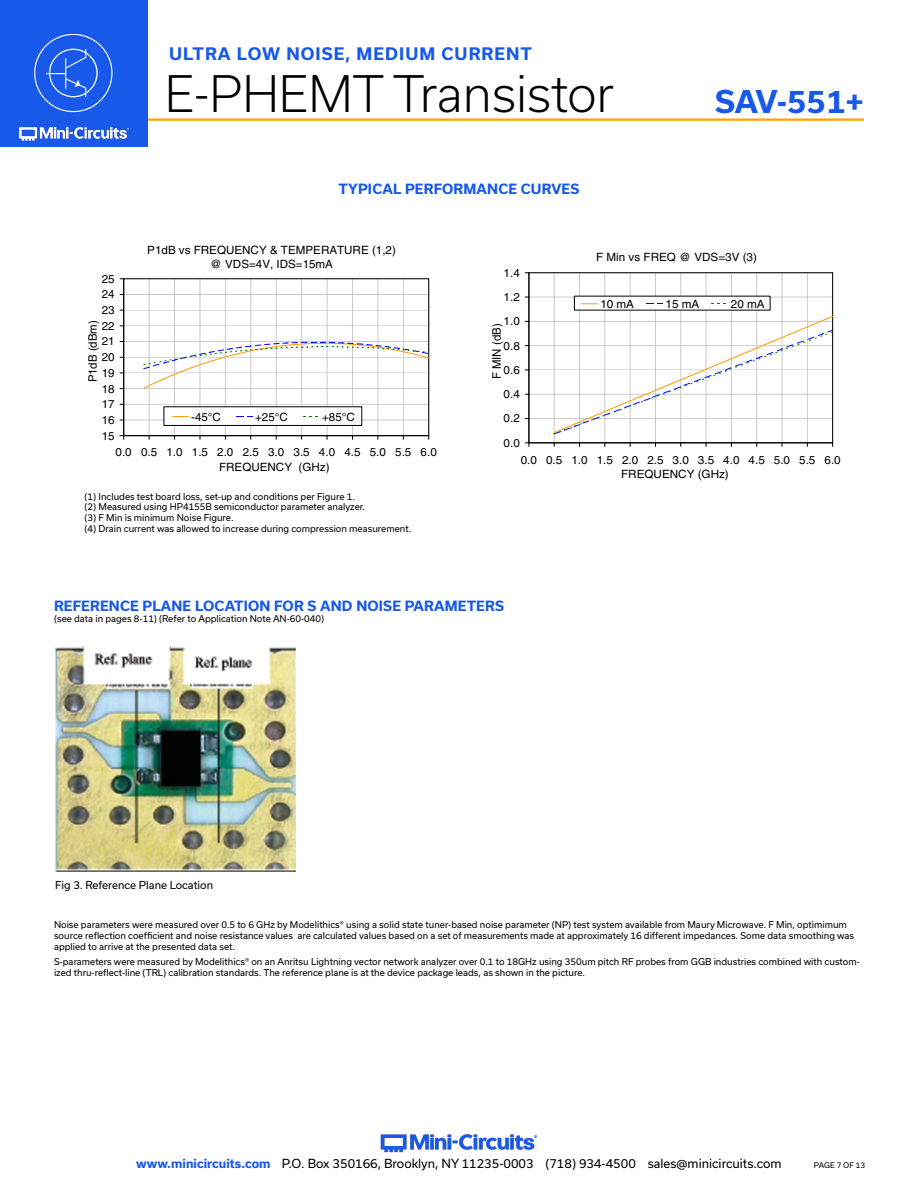
<style>
.page{position:relative;width:918px;height:1188px;background:#fff}
.page>*{position:absolute;margin:0;border:0;box-sizing:border-box;transform-origin:0 0}
.t1{font:300 48px "Usual";color:#000}
.t2{font:700 30px "Usual";letter-spacing:-.005em;color:#1859ea}
.t3{font:700 16.5px "Usual";letter-spacing:.065em;color:#1859ea}
.Blue_Headers{font:700 13.5px "Usual";letter-spacing:.015em;color:#1859ea}
.t4{font:12px "Usual";color:#000}
.t5{font:11.7px "Helvetica";color:#000}
.t6{font:11.55px "Helvetica";color:#000}
.t7{font:11.4px/14px "Helvetica";color:#000;text-align:center}
.Figure_text{font:10.5px "Usual";color:#000}
.Notes{font:9px/10.8px "Usual";color:#000}
.t8{font:7.5px "Usual";letter-spacing:-.01em;color:#000}
.s1{font-weight:700;color:#1859ea}
</style>
<div class="page">
<hr style="left:129px;top:118px;width:735px;height:3px;background:#ffa300">
<div style="left:0;top:0;width:147px;height:147px;background:#1859ea"></div>
<img style="left:19px;top:126px;width:110px;height:15px">
<svg style="left:34px;top:34px;width:78px;height:78px"></svg>
<img style="left:380px;top:1134px;width:158px;height:19px">
<hr style="left:124px;top:420px;width:305px;height:1px;background:#c7c9cb">
<hr style="left:124px;top:404px;width:305px;height:1px;background:#c7c9cb">
<hr style="left:124px;top:389px;width:305px;height:1px;background:#c7c9cb">
<hr style="left:124px;top:373px;width:305px;height:1px;background:#c7c9cb">
<hr style="left:124px;top:357px;width:305px;height:1px;background:#c7c9cb">
<hr style="left:124px;top:342px;width:305px;height:1px;background:#c7c9cb">
<hr style="left:124px;top:326px;width:305px;height:1px;background:#c7c9cb">
<hr style="left:124px;top:310px;width:305px;height:1px;background:#c7c9cb">
<hr style="left:124px;top:294px;width:305px;height:1px;background:#c7c9cb">
<hr style="left:149px;top:279px;width:1px;height:157px;background:#c7c9cb">
<hr style="left:174px;top:279px;width:1px;height:157px;background:#c7c9cb">
<hr style="left:200px;top:279px;width:1px;height:157px;background:#c7c9cb">
<hr style="left:225px;top:279px;width:1px;height:157px;background:#c7c9cb">
<hr style="left:251px;top:279px;width:1px;height:157px;background:#c7c9cb">
<hr style="left:276px;top:279px;width:1px;height:157px;background:#c7c9cb">
<hr style="left:301px;top:279px;width:1px;height:157px;background:#c7c9cb">
<hr style="left:327px;top:279px;width:1px;height:157px;background:#c7c9cb">
<hr style="left:352px;top:279px;width:1px;height:157px;background:#c7c9cb">
<hr style="left:378px;top:279px;width:1px;height:157px;background:#c7c9cb">
<hr style="left:403px;top:279px;width:1px;height:157px;background:#c7c9cb">
<hr style="left:123px;top:279px;width:1px;height:157px;background:#000">
<hr style="left:124px;top:435px;width:305px;height:1px;background:#000">
<svg style="left:143px;top:342px;width:287px;height:47px"></svg>
<div style="left:164px;top:407px;width:198px;height:18px;background:#fff"></div>
<svg style="left:173px;top:416px;width:15px;height:1px"></svg>
<svg style="left:236px;top:416px;width:17px;height:1px"></svg>
<hr style="left:529px;top:418px;width:304px;height:1px;background:#c7c9cb">
<hr style="left:529px;top:394px;width:304px;height:1px;background:#c7c9cb">
<hr style="left:529px;top:370px;width:304px;height:1px;background:#c7c9cb">
<hr style="left:529px;top:346px;width:304px;height:1px;background:#c7c9cb">
<hr style="left:529px;top:321px;width:304px;height:1px;background:#c7c9cb">
<hr style="left:529px;top:297px;width:304px;height:1px;background:#c7c9cb">
<hr style="left:554px;top:273px;width:1px;height:170px;background:#c7c9cb">
<hr style="left:579px;top:273px;width:1px;height:170px;background:#c7c9cb">
<hr style="left:605px;top:273px;width:1px;height:170px;background:#c7c9cb">
<hr style="left:630px;top:273px;width:1px;height:170px;background:#c7c9cb">
<hr style="left:655px;top:273px;width:1px;height:170px;background:#c7c9cb">
<hr style="left:681px;top:273px;width:1px;height:170px;background:#c7c9cb">
<hr style="left:706px;top:273px;width:1px;height:170px;background:#c7c9cb">
<hr style="left:731px;top:273px;width:1px;height:170px;background:#c7c9cb">
<hr style="left:756px;top:273px;width:1px;height:170px;background:#c7c9cb">
<hr style="left:782px;top:273px;width:1px;height:170px;background:#c7c9cb">
<hr style="left:807px;top:273px;width:1px;height:170px;background:#c7c9cb">
<div style="left:529px;top:272px;width:304px;height:171px;border:1px solid #000"></div>
<hr style="left:529px;top:273px;width:1px;height:170px;background:#000">
<hr style="left:529px;top:443px;width:304px;height:1px;background:#000">
<svg style="left:553px;top:316px;width:280px;height:118px"></svg>
<div style="left:574px;top:296px;width:196px;height:14px;background:#fff"></div>
<svg style="left:582px;top:303px;width:16px;height:1px"></svg>
<svg style="left:646px;top:303px;width:17px;height:1px"></svg>
<img style="left:55px;top:647px;width:240px;height:224px">
<p class="t7" style="left:102px;top:272px;width:14px">25</p>
<p class="t7" style="left:102px;top:287px;width:14px">24</p>
<p class="t7" style="left:102px;top:303px;width:14px">23</p>
<p class="t6" style="left:86px;top:382px;width:64px;rotate:-90deg">P1dB (dBm)</p>
<p class="t7" style="left:102px;top:319px;width:14px">22</p>
<p class="t7" style="left:102px;top:334px;width:14px">21</p>
<p class="t7" style="left:102px;top:350px;width:14px">20</p>
<p class="t7" style="left:102px;top:366px;width:14px">19</p>
<p class="t7" style="left:102px;top:382px;width:14px">18</p>
<p class="t7" style="left:102px;top:397px;width:14px">17</p>
<p class="t7" style="left:102px;top:413px;width:14px">16</p>
<h3 class="t3" style="left:169px;top:44px;width:364px">ULTRA LOW NOISE, MEDIUM CURRENT</h3>
<h1 class="t1" style="left:165px;top:66px;width:451px">E-PHEMT Transistor</h1>
<p class="Blue_Headers" style="left:339px;top:181px;width:242px">TYPICAL PERFORMANCE CURVES</p>
<h2 class="t2" style="left:715px;top:84px;width:150px">SAV-551+</h2>
<p class="t7" style="left:147px;top:243px;width:250px">P1dB vs FREQUENCY &amp; TEMPERATURE (1,2) @ VDS=4V, IDS=15mA</p>
<p class="t7" style="left:191px;top:410px;width:31px">-45°C</p>
<p class="t7" style="left:255px;top:410px;width:34px">+25°C</p>
<p class="t7" style="left:322px;top:410px;width:34px">+85°C</p>
<p class="t7" style="left:504px;top:266px;width:18px">1.4</p>
<p class="t7" style="left:504px;top:290px;width:18px">1.2</p>
<p class="t7" style="left:504px;top:314px;width:18px">1.0</p>
<p class="t5" style="left:490px;top:379px;width:57px;rotate:-90deg">F MIN (dB)</p>
<p class="t7" style="left:504px;top:339px;width:18px">0.8</p>
<p class="t7" style="left:504px;top:363px;width:18px">0.6</p>
<p class="t7" style="left:504px;top:387px;width:18px">0.4</p>
<p class="t7" style="left:504px;top:411px;width:18px">0.2</p>
<p class="t7" style="left:596px;top:250px;width:162px">F Min vs FREQ @ VDS=3V (3)</p>
<p class="t7" style="left:600px;top:297px;width:35px">10 mA</p>
<p class="t7" style="left:666px;top:297px;width:35px">15 mA</p>
<p class="t7" style="left:731px;top:297px;width:35px">20 mA</p>
<p class="t7" style="left:102px;top:429px;width:14px">15</p>
<p class="t7" style="left:116px;top:445px;width:323px;line-height:14.5px">0.0 0.5 1.0 1.5 2.0 2.5 3.0 3.5 4.0 4.5 5.0 5.5 6.0<br>FREQUENCY (GHz)</p>
<p class="Notes" style="left:85px;top:491px;width:272px">(1) Includes test board loss, set-up and conditions per Figure 1.</p>
<p class="Notes" style="left:85px;top:502px;width:282px">(2) Measured using HP4155B semiconductor parameter analyzer.</p>
<p class="Notes" style="left:85px;top:512px;width:151px">(3) F Min is minimum Noise Figure.</p>
<p class="Notes" style="left:85px;top:523px;width:328px">(4) Drain current was allowed to increase during compression measurement.</p>
<p class="t7" style="left:504px;top:436px;width:18px">0.0</p>
<p class="t7" style="left:621px;top:452px;width:221px;text-align:left;text-indent:-100px">0.0 0.5 1.0 1.5 2.0 2.5 3.0 3.5 4.0 4.5 5.0 5.5 6.0<br>FREQUENCY (GHz)</p>
<p class="Blue_Headers" style="left:54px;top:598px;width:451px">REFERENCE PLANE LOCATION FOR S AND NOISE PARAMETERS</p>
<p class="Notes" style="left:54px;top:613px;width:272px">(see data in pages 8-11) (Refer to Application Note AN-60-040)</p>
<p class="Figure_text" style="left:55px;top:879px;width:160px">Fig 3. Reference Plane Location</p>
<p class="Notes" style="left:54px;top:920px;width:802px">Noise parameters were measured over 0.5 to 6 GHz by Modelithics® using a solid state tuner-based noise parameter (NP) test system available from Maury Microwave. F Min, optimimum source reflection coefficient and noise resistance values are calculated values based on a set of measurements made at approximately 16 different impedances. Some data smoothing was applied to arrive at the presented data set.</p>
<p class="Notes" style="left:54px;top:956px;width:807px">S-parameters were measured by Modelithics® on an Anritsu Lightning vector network analyzer over 0.1 to 18GHz using 350um pitch RF probes from GGB industries combined with custom&shy;ized thru-reflect-line (TRL) calibration standards. The reference plane is at the device package leads, as shown in the picture.</p>
<h3 class="t4" style="left:136px;top:1157px;width:647px"><span class="s1">www.minicircuits.com</span> P.O. Box 350166, Brooklyn, NY 11235-0003 (718) 934-4500 sales@minicircuits.com</h3>
<p class="t8" style="left:814px;top:1161px;width:53px">PAGE 7 OF 13</p>
</div>
